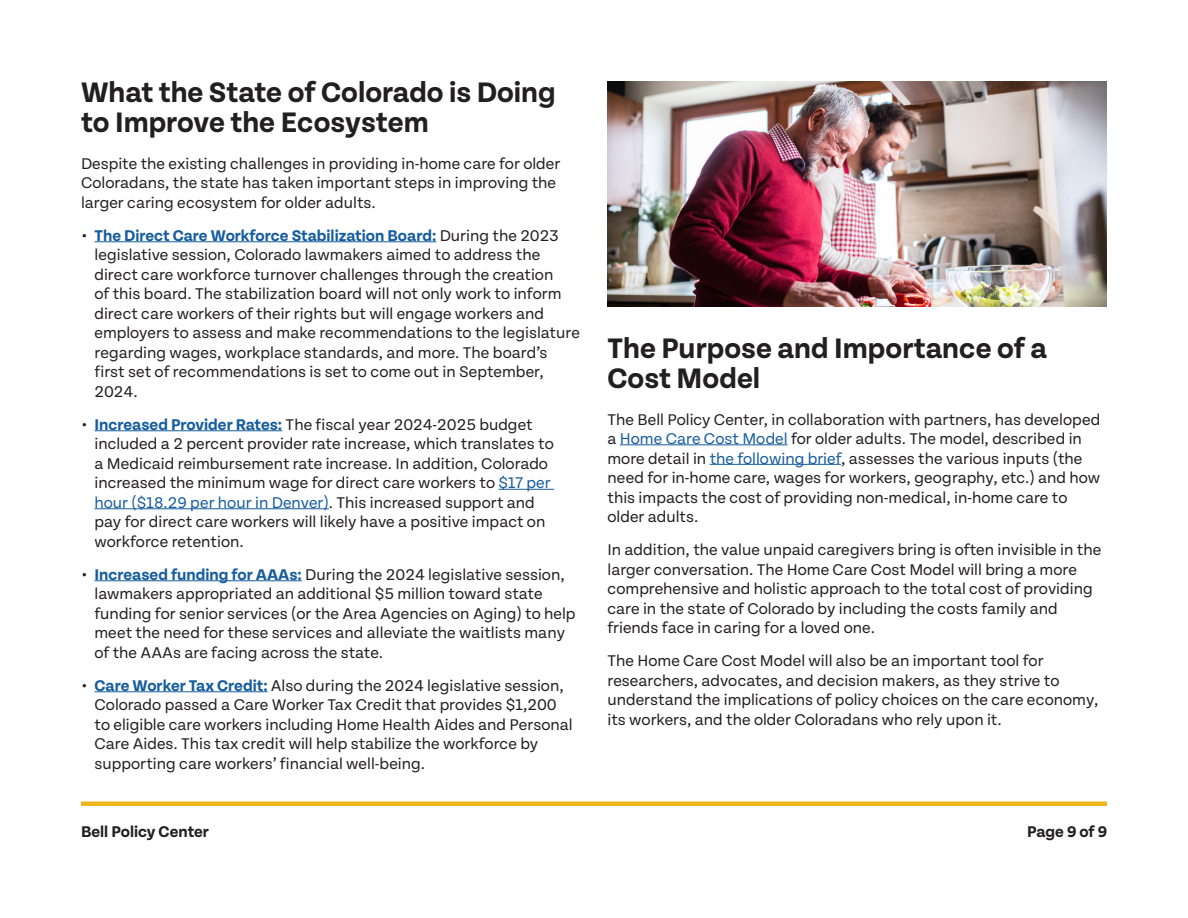
<style>
.page{position:relative;width:1188px;height:918px;background:#fff}
.page>*{position:absolute;margin:0;border:0;box-sizing:border-box;transform-origin:0 0}
.Heading_1{font:700 30px/30px "Tenon";color:#231f20}
.Normal_Text{font:16.5px/19.5px "Tenon";color:#231f20}
.t1{font:700 16.5px "Tenon";color:#231f20}
.s1{font-weight:700}
.s2{font-weight:700;color:#175d9e}
.s3{color:#175d9e}
</style>
<div class="page">
<div style="left:81px;top:801px;width:1026px;height:5px;background:#efb51d"></div>
<hr style="left:94px;top:242px;width:342px;height:1px;background:#175d9e">
<hr style="left:94px;top:431px;width:188px;height:1px;background:#175d9e">
<hr style="left:499px;top:489px;width:55px;height:1px;background:#175d9e">
<hr style="left:94px;top:509px;width:235px;height:1px;background:#175d9e">
<hr style="left:94px;top:581px;width:208px;height:1px;background:#175d9e">
<hr style="left:94px;top:692px;width:174px;height:1px;background:#175d9e">
<hr style="left:620px;top:445px;width:168px;height:1px;background:#175d9e">
<hr style="left:710px;top:464px;width:131px;height:1px;background:#175d9e">
<img style="left:608px;top:81px;width:499px;height:226px">
<p class="Heading_1" style="left:81px;top:78px;width:476px">What the State of Colorado is Doing to Improve the Ecosystem</p>
<p class="Normal_Text" style="left:81px;top:154px;width:481px">Despite the existing challenges in providing in-home care for older<br>Coloradans, the state has taken important steps in improving the larger caring ecosystem for older adults.</p>
<p class="Normal_Text" style="left:94px;top:226px;width:487px;text-indent:-14px"><span class="s1">•</span> <span class="s2">The Direct Care Workforce Stabilization Board:</span> During the 2023 legislative session, Colorado lawmakers aimed to address the direct care workforce turnover challenges through the creation<br>of this board. The stabilization board will not only work to inform direct care workers of their rights but will engage workers and employers to assess and make recommendations to the legislature regarding wages, workplace standards, and more. The board’s first set of recommendations is set to come out in September, 2024.</p>
<p class="Normal_Text" style="left:94px;top:415px;width:461px;text-indent:-14px"><span class="s1">•</span> <span class="s2">Increased Provider Rates:</span> The fiscal year 2024-2025 budget included a 2 percent provider rate increase, which translates to a Medicaid reimbursement rate increase. In addition, Colorado increased the minimum wage for direct care workers to <span class="s3">$17 per hour ($18.29 per hour in Denver)</span>. This increased support and pay for direct care workers will likely have a positive impact on workforce retention.</p>
<p class="Normal_Text" style="left:94px;top:565px;width:483px;text-indent:-14px"><span class="s1">•</span> <span class="s2">Increased funding for AAAs:</span> During the 2024 legislative session, lawmakers appropriated an additional $5 million toward state funding for senior services (or the Area Agencies on Aging) to help meet the need for these services and alleviate the waitlists many of the AAAs are facing across the state.</p>
<p class="Normal_Text" style="left:94px;top:676px;width:480px;text-indent:-14px"><span class="s1">•</span> <span class="s2">Care Worker Tax Credit:</span> Also during the 2024 legislative session, Colorado passed a Care Worker Tax Credit that provides $1,200 to eligible care workers including Home Health Aides and Personal Care Aides. This tax credit will help stabilize the workforce by supporting care workers’ financial well-being.</p>
<p class="Heading_1" style="left:608px;top:334px;width:441px">The Purpose and Importance of a<br>Cost Model</p>
<p class="Normal_Text" style="left:608px;top:410px;width:494px">The Bell Policy Center, in collaboration with partners, has developed a <span class="s3">Home Care Cost Model</span> for older adults. The model, described in more detail in <span class="s3">the following brief</span>, assesses the various inputs (the need for in-home care, wages for workers, geography, etc.) and how this impacts the cost of providing non-medical, in-home care to older adults.</p>
<p class="Normal_Text" style="left:608px;top:540px;width:495px">In addition, the value unpaid caregivers bring is often invisible in the larger conversation. The Home Care Cost Model will bring a more comprehensive and holistic approach to the total cost of providing care in the state of Colorado by including the costs family and friends face in caring for a loved one.</p>
<p class="Normal_Text" style="left:608px;top:651px;width:492px">The Home Care Cost Model will also be an important tool for researchers, advocates, and decision makers, as they strive to understand the implications of policy choices on the care economy, its workers, and the older Coloradans who rely upon it.</p>
<p class="t1" style="left:81px;top:823px;width:130px">Bell Policy Center</p>
<p class="t1" style="left:1027px;top:823px;width:82px">Page 9 of 9</p>
</div>
